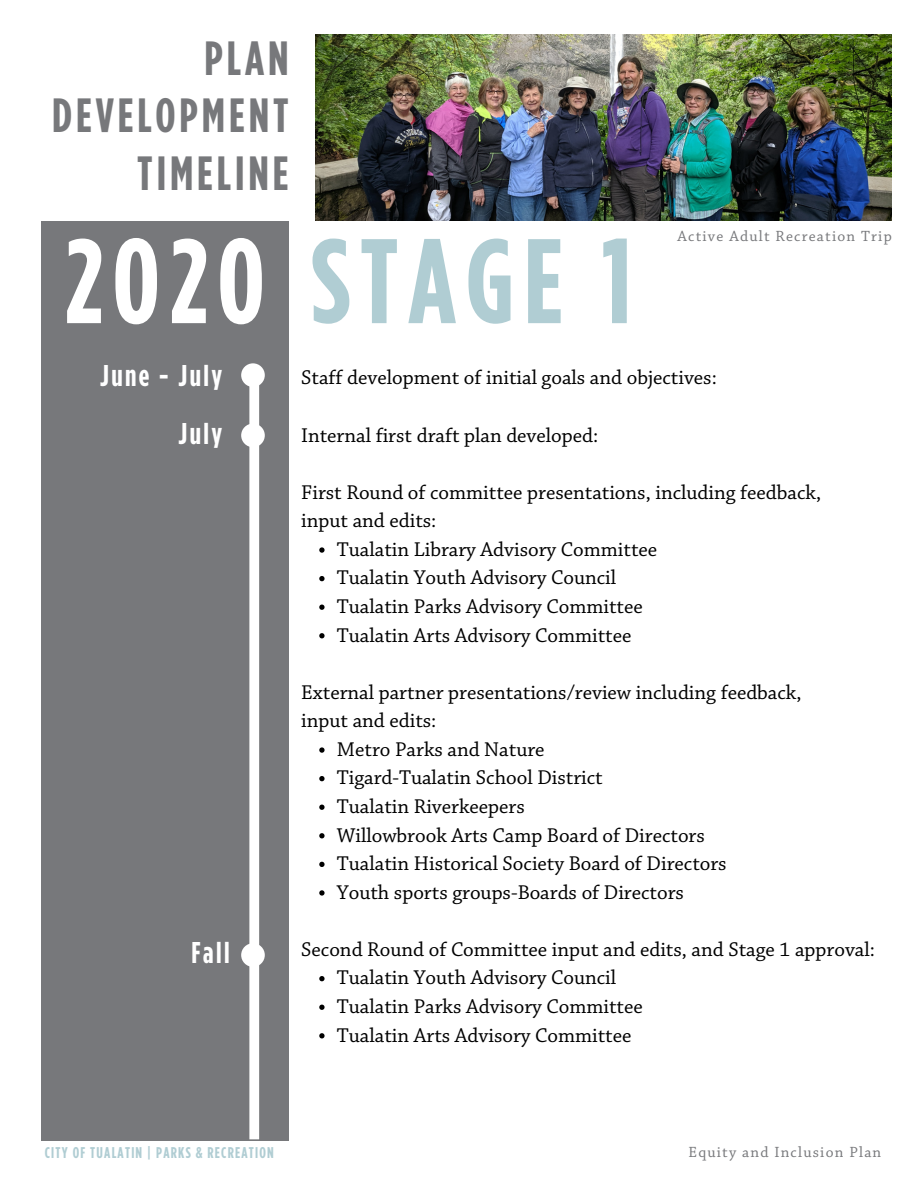
<style>
.page{position:relative;width:918px;height:1188px;background:#fff}
.page>*{position:absolute;margin:0;border:0;box-sizing:border-box;transform-origin:0 0}
.t1{font:700 120px "Gotham Condensed";letter-spacing:.08em;color:#b0cdd3}
.t2{font:700 48px/57.2px "Gotham Condensed";letter-spacing:.08em;color:#77787b;text-align:right}
.t3{font:700 30px "Gotham Condensed";letter-spacing:.08em;color:#fff}
.t4{font:21px "Chaparral Pro";color:#000}
.t5{font:15.6px "Chaparral Pro";letter-spacing:.08em;color:#77787b}
.t6{font:700 15.6px "Gotham Condensed";letter-spacing:.08em;color:#b0cdd3}
.s1{color:#fff}
</style>
<div class="page">
<div style="left:41px;top:221px;width:248px;height:919px;background:#77787b"></div>
<img style="left:316px;top:34px;width:575px;height:187px">
<svg style="left:319px;top:547px;width:6px;height:6px"></svg>
<svg style="left:319px;top:576px;width:6px;height:5px"></svg>
<svg style="left:319px;top:605px;width:6px;height:5px"></svg>
<svg style="left:319px;top:633px;width:6px;height:5px"></svg>
<svg style="left:319px;top:747px;width:6px;height:6px"></svg>
<svg style="left:319px;top:776px;width:6px;height:5px"></svg>
<svg style="left:319px;top:805px;width:6px;height:5px"></svg>
<svg style="left:319px;top:833px;width:6px;height:5px"></svg>
<svg style="left:319px;top:862px;width:6px;height:5px"></svg>
<svg style="left:319px;top:890px;width:6px;height:6px"></svg>
<svg style="left:319px;top:976px;width:6px;height:5px"></svg>
<svg style="left:319px;top:1005px;width:6px;height:5px"></svg>
<svg style="left:319px;top:1033px;width:6px;height:5px"></svg>
<svg style="left:249px;top:386px;width:10px;height:753px;background:#f9f9f9"></svg>
<div style="left:241px;top:363px;width:24px;height:24px;background:#fff;border-radius:50%"></div>
<div style="left:241px;top:424px;width:24px;height:23px;background:#fff;border-radius:50%"></div>
<div style="left:241px;top:943px;width:24px;height:24px;background:#fff;border-radius:50%"></div>
<p class="t2" style="left:52px;top:32px;width:238px">PLAN<br>DEVELOPMENT<br>TIMELINE</p>
<p class="t1" style="left:65px;top:227px;width:569px"><span class="s1">2020</span> STAGE 1</p>
<p class="t5" style="left:678px;top:230px;width:216px">Active Adult Recreation Trip</p>
<p class="t3" style="left:100px;top:362px;width:124px">June - July</p>
<p class="t3" style="left:179px;top:420px;width:45px">July</p>
<p class="t3" style="left:191px;top:939px;width:40px">Fall</p>
<p class="t4" style="left:301px;top:369px;width:417px">Staff development of initial goals and objectives:</p>
<p class="t4" style="left:301px;top:426px;width:298px">Internal first draft plan developed:</p>
<p class="t4" style="left:301px;top:483px;width:521px">First Round of committee presentations, including feedback,</p>
<p class="t4" style="left:301px;top:512px;width:137px">input and edits:</p>
<p class="t4" style="left:337px;top:540px;width:322px">Tualatin Library Advisory Committee</p>
<p class="t4" style="left:337px;top:569px;width:281px">Tualatin Youth Advisory Council</p>
<p class="t4" style="left:337px;top:597px;width:307px">Tualatin Parks Advisory Committee</p>
<p class="t4" style="left:337px;top:626px;width:296px">Tualatin Arts Advisory Committee</p>
<p class="t4" style="left:301px;top:683px;width:502px">External partner presentations/review including feedback,</p>
<p class="t4" style="left:301px;top:712px;width:137px">input and edits:</p>
<p class="t4" style="left:337px;top:740px;width:209px">Metro Parks and Nature</p>
<p class="t4" style="left:337px;top:769px;width:267px">Tigard-Tualatin School District</p>
<p class="t4" style="left:337px;top:798px;width:189px">Tualatin Riverkeepers</p>
<p class="t4" style="left:337px;top:826px;width:369px">Willowbrook Arts Camp Board of Directors</p>
<p class="t4" style="left:337px;top:855px;width:391px">Tualatin Historical Society Board of Directors</p>
<p class="t4" style="left:337px;top:883px;width:349px">Youth sports groups-Boards of Directors</p>
<p class="t4" style="left:301px;top:940px;width:575px">Second Round of Committee input and edits, and Stage 1 approval:</p>
<p class="t4" style="left:337px;top:969px;width:281px">Tualatin Youth Advisory Council</p>
<p class="t4" style="left:337px;top:998px;width:307px">Tualatin Parks Advisory Committee</p>
<p class="t4" style="left:337px;top:1026px;width:296px">Tualatin Arts Advisory Committee</p>
<p class="t6" style="left:45px;top:1146px;width:231px">CITY OF TUALATIN | PARKS &amp; RECREATION</p>
<p class="t5" style="left:688px;top:1146px;width:194px">Equity and Inclusion Plan</p>
</div>
